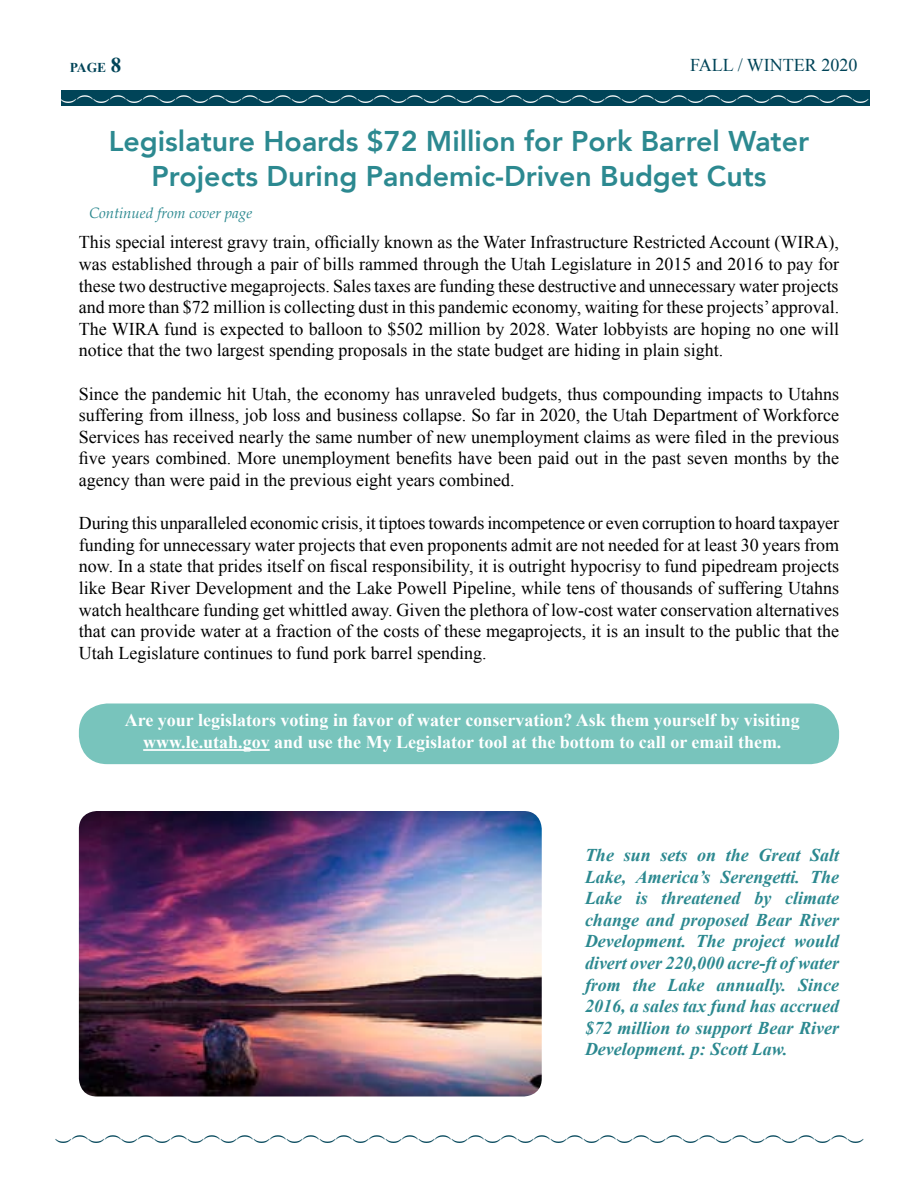
<style>
.page{position:relative;width:918px;height:1188px;background:#fff}
.page>*{position:absolute;margin:0;border:0;box-sizing:border-box;transform-origin:0 0}
.t1{font:800 28.5px/34.2px "Avenir";color:#2c8990;text-align:center}
.t2{font:18px/21.6px "Times New Roman";color:#000;text-align:justify}
.t3{font:italic 700 18px/21.6px "Times New Roman";color:#2c8990;text-align:justify}
.t4{font:700 18px/21.6px "Times New Roman";color:#fff;text-align:center}
.t5{font:18px "Minion Pro";color:#004458}
.t6{font:18px "Minion Pro";color:#fff}
.t7{font:18px "Times New Roman";color:#004458}
.t8{font:italic 15px "Book Antiqua";color:#2c8990}
.t9{font:700 13.5px "Times New Roman";color:#004458}
.s1{font-size:21px}
</style>
<div class="page">
<div style="left:61px;top:90px;width:809px;height:16px;background:#004458"></div>
<div style="left:79px;top:704px;width:760px;height:60px;background:#78c4bc;border-radius:29px"></div>
<hr style="left:143px;top:749px;width:127px;height:2px;background:#fff">
<img style="left:79px;top:811px;width:463px;height:285px">
<p class="t9" style="left:70px;top:58px;width:53px">PAGE <span class="s1">8</span></p>
<p class="t7" style="left:690px;top:53px;width:169px">FALL / WINTER 2020</p>
<p class="t6" style="left:98px;top:94px;width:8px;rotate:90deg">(</p>
<p class="t6" style="left:131px;top:94px;width:8px;rotate:90deg">(</p>
<p class="t6" style="left:164px;top:94px;width:8px;rotate:90deg">(</p>
<p class="t6" style="left:197px;top:94px;width:8px;rotate:90deg">(</p>
<p class="t6" style="left:230px;top:94px;width:8px;rotate:90deg">(</p>
<p class="t6" style="left:263px;top:94px;width:8px;rotate:90deg">(</p>
<p class="t6" style="left:296px;top:94px;width:8px;rotate:90deg">(</p>
<p class="t6" style="left:329px;top:94px;width:8px;rotate:90deg">(</p>
<p class="t6" style="left:362px;top:94px;width:8px;rotate:90deg">(</p>
<p class="t6" style="left:395px;top:94px;width:8px;rotate:90deg">(</p>
<p class="t6" style="left:428px;top:94px;width:8px;rotate:90deg">(</p>
<p class="t6" style="left:461px;top:94px;width:8px;rotate:90deg">(</p>
<p class="t6" style="left:494px;top:94px;width:8px;rotate:90deg">(</p>
<p class="t6" style="left:527px;top:94px;width:8px;rotate:90deg">(</p>
<p class="t6" style="left:560px;top:94px;width:8px;rotate:90deg">(</p>
<p class="t6" style="left:593px;top:94px;width:8px;rotate:90deg">(</p>
<p class="t6" style="left:626px;top:94px;width:8px;rotate:90deg">(</p>
<p class="t6" style="left:659px;top:94px;width:8px;rotate:90deg">(</p>
<p class="t6" style="left:692px;top:94px;width:8px;rotate:90deg">(</p>
<p class="t6" style="left:725px;top:94px;width:8px;rotate:90deg">(</p>
<p class="t6" style="left:758px;top:94px;width:8px;rotate:90deg">(</p>
<p class="t6" style="left:791px;top:94px;width:8px;rotate:90deg">(</p>
<p class="t6" style="left:824px;top:94px;width:8px;rotate:90deg">(</p>
<p class="t6" style="left:857px;top:94px;width:8px;rotate:90deg">(</p>
<p class="t6" style="left:81px;top:98px;width:8px;rotate:90deg">)</p>
<p class="t6" style="left:114px;top:98px;width:8px;rotate:90deg">)</p>
<p class="t6" style="left:147px;top:98px;width:8px;rotate:90deg">)</p>
<p class="t6" style="left:180px;top:98px;width:8px;rotate:90deg">)</p>
<p class="t6" style="left:213px;top:98px;width:8px;rotate:90deg">)</p>
<p class="t6" style="left:246px;top:98px;width:8px;rotate:90deg">)</p>
<p class="t6" style="left:279px;top:98px;width:8px;rotate:90deg">)</p>
<p class="t6" style="left:312px;top:98px;width:8px;rotate:90deg">)</p>
<p class="t6" style="left:346px;top:98px;width:8px;rotate:90deg">)</p>
<p class="t6" style="left:379px;top:98px;width:8px;rotate:90deg">)</p>
<p class="t6" style="left:412px;top:98px;width:8px;rotate:90deg">)</p>
<p class="t6" style="left:445px;top:98px;width:8px;rotate:90deg">)</p>
<p class="t6" style="left:478px;top:98px;width:8px;rotate:90deg">)</p>
<p class="t6" style="left:511px;top:98px;width:8px;rotate:90deg">)</p>
<p class="t6" style="left:544px;top:98px;width:8px;rotate:90deg">)</p>
<p class="t6" style="left:577px;top:98px;width:8px;rotate:90deg">)</p>
<p class="t6" style="left:610px;top:98px;width:8px;rotate:90deg">)</p>
<p class="t6" style="left:643px;top:98px;width:8px;rotate:90deg">)</p>
<p class="t6" style="left:676px;top:98px;width:8px;rotate:90deg">)</p>
<p class="t6" style="left:709px;top:98px;width:8px;rotate:90deg">)</p>
<p class="t6" style="left:742px;top:98px;width:8px;rotate:90deg">)</p>
<p class="t6" style="left:775px;top:98px;width:8px;rotate:90deg">)</p>
<p class="t6" style="left:808px;top:98px;width:8px;rotate:90deg">)</p>
<p class="t6" style="left:841px;top:98px;width:8px;rotate:90deg">)</p>
<p class="t6" style="left:874px;top:98px;width:8px;rotate:90deg">)</p>
<h1 class="t1" style="left:109px;top:124px;width:702px">Legislature Hoards $72 Million for Pork Barrel Water<br>Projects During Pandemic-Driven Budget Cuts</h1>
<p class="t8" style="left:89px;top:204px;width:165px">Continued from cover page</p>
<p class="t2" style="left:79px;top:231px;width:762px">This special interest gravy train, officially known as the Water Infrastructure Restricted Account (WIRA), was established through a pair of bills rammed through the Utah Legislature in 2015 and 2016 to pay for these two destructive megaprojects. Sales taxes are funding these destructive and unnecessary water projects and more than $72 million is collecting dust in this pandemic economy, waiting for these projects’ approval.<br>The WIRA fund is expected to balloon to $502 million by 2028. Water lobbyists are hoping no one will notice that the two largest spending proposals in the state budget are hiding in plain sight.</p>
<p class="t2" style="left:79px;top:383px;width:762px">Since the pandemic hit Utah, the economy has unraveled budgets, thus compounding impacts to Utahns suffering from illness, job loss and business collapse. So far in 2020, the Utah Department of Workforce Services has received nearly the same number of new unemployment claims as were filed in the previous five years combined. More unemployment benefits have been paid out in the past seven months by the agency than were paid in the previous eight years combined.</p>
<p class="t2" style="left:79px;top:512px;width:762px">During this unparalleled economic crisis, it tiptoes towards incompetence or even corruption to hoard taxpayer funding for unnecessary water projects that even proponents admit are not needed for at least 30 years from now. In a state that prides itself on fiscal responsibility, it is outright hypocrisy to fund pipedream projects like Bear River Development and the Lake Powell Pipeline, while tens of thousands of suffering Utahns watch healthcare funding get whittled away. Given the plethora of low-cost water conservation alternatives that can provide water at a fraction of the costs of these megaprojects, it is an insult to the public that the Utah Legislature continues to fund pork barrel spending.</p>
<p class="t4" style="left:125px;top:709px;width:677px">Are your legislators voting in favor of water conservation? Ask them yourself by visiting www.le.utah.gov and use the My Legislator tool at the bottom to call or email them.</p>
<p class="t3" style="left:585px;top:844px;width:256px">The sun sets on the Great Salt Lake, America’s Serengetti. The Lake is threatened by climate change and proposed Bear River Development. The project would divert over 220,000 acre-ft of water from the Lake annually. Since 2016, a sales tax fund has accrued $72 million to support Bear River Development. p: Scott Law.</p>
<p class="t5" style="left:93px;top:1134px;width:8px;rotate:90deg">(</p>
<p class="t5" style="left:126px;top:1134px;width:8px;rotate:90deg">(</p>
<p class="t5" style="left:159px;top:1134px;width:8px;rotate:90deg">(</p>
<p class="t5" style="left:192px;top:1134px;width:8px;rotate:90deg">(</p>
<p class="t5" style="left:225px;top:1134px;width:8px;rotate:90deg">(</p>
<p class="t5" style="left:258px;top:1134px;width:8px;rotate:90deg">(</p>
<p class="t5" style="left:291px;top:1134px;width:8px;rotate:90deg">(</p>
<p class="t5" style="left:324px;top:1134px;width:8px;rotate:90deg">(</p>
<p class="t5" style="left:357px;top:1134px;width:8px;rotate:90deg">(</p>
<p class="t5" style="left:390px;top:1134px;width:8px;rotate:90deg">(</p>
<p class="t5" style="left:423px;top:1134px;width:8px;rotate:90deg">(</p>
<p class="t5" style="left:456px;top:1134px;width:8px;rotate:90deg">(</p>
<p class="t5" style="left:489px;top:1134px;width:8px;rotate:90deg">(</p>
<p class="t5" style="left:522px;top:1134px;width:8px;rotate:90deg">(</p>
<p class="t5" style="left:555px;top:1134px;width:8px;rotate:90deg">(</p>
<p class="t5" style="left:588px;top:1134px;width:8px;rotate:90deg">(</p>
<p class="t5" style="left:621px;top:1134px;width:8px;rotate:90deg">(</p>
<p class="t5" style="left:654px;top:1134px;width:8px;rotate:90deg">(</p>
<p class="t5" style="left:687px;top:1134px;width:8px;rotate:90deg">(</p>
<p class="t5" style="left:720px;top:1134px;width:8px;rotate:90deg">(</p>
<p class="t5" style="left:753px;top:1134px;width:8px;rotate:90deg">(</p>
<p class="t5" style="left:786px;top:1134px;width:8px;rotate:90deg">(</p>
<p class="t5" style="left:819px;top:1134px;width:8px;rotate:90deg">(</p>
<p class="t5" style="left:852px;top:1134px;width:8px;rotate:90deg">(</p>
<p class="t5" style="left:76px;top:1138px;width:8px;rotate:90deg">)</p>
<p class="t5" style="left:109px;top:1138px;width:8px;rotate:90deg">)</p>
<p class="t5" style="left:142px;top:1138px;width:8px;rotate:90deg">)</p>
<p class="t5" style="left:175px;top:1138px;width:8px;rotate:90deg">)</p>
<p class="t5" style="left:208px;top:1138px;width:8px;rotate:90deg">)</p>
<p class="t5" style="left:241px;top:1138px;width:8px;rotate:90deg">)</p>
<p class="t5" style="left:275px;top:1138px;width:8px;rotate:90deg">)</p>
<p class="t5" style="left:308px;top:1138px;width:8px;rotate:90deg">)</p>
<p class="t5" style="left:341px;top:1138px;width:8px;rotate:90deg">)</p>
<p class="t5" style="left:374px;top:1138px;width:8px;rotate:90deg">)</p>
<p class="t5" style="left:407px;top:1138px;width:8px;rotate:90deg">)</p>
<p class="t5" style="left:440px;top:1138px;width:8px;rotate:90deg">)</p>
<p class="t5" style="left:473px;top:1138px;width:8px;rotate:90deg">)</p>
<p class="t5" style="left:506px;top:1138px;width:8px;rotate:90deg">)</p>
<p class="t5" style="left:539px;top:1138px;width:8px;rotate:90deg">)</p>
<p class="t5" style="left:572px;top:1138px;width:8px;rotate:90deg">)</p>
<p class="t5" style="left:605px;top:1138px;width:8px;rotate:90deg">)</p>
<p class="t5" style="left:638px;top:1138px;width:8px;rotate:90deg">)</p>
<p class="t5" style="left:671px;top:1138px;width:8px;rotate:90deg">)</p>
<p class="t5" style="left:704px;top:1138px;width:8px;rotate:90deg">)</p>
<p class="t5" style="left:737px;top:1138px;width:8px;rotate:90deg">)</p>
<p class="t5" style="left:770px;top:1138px;width:8px;rotate:90deg">)</p>
<p class="t5" style="left:803px;top:1138px;width:8px;rotate:90deg">)</p>
<p class="t5" style="left:836px;top:1138px;width:8px;rotate:90deg">)</p>
<p class="t5" style="left:869px;top:1138px;width:8px;rotate:90deg">)</p>
</div>
